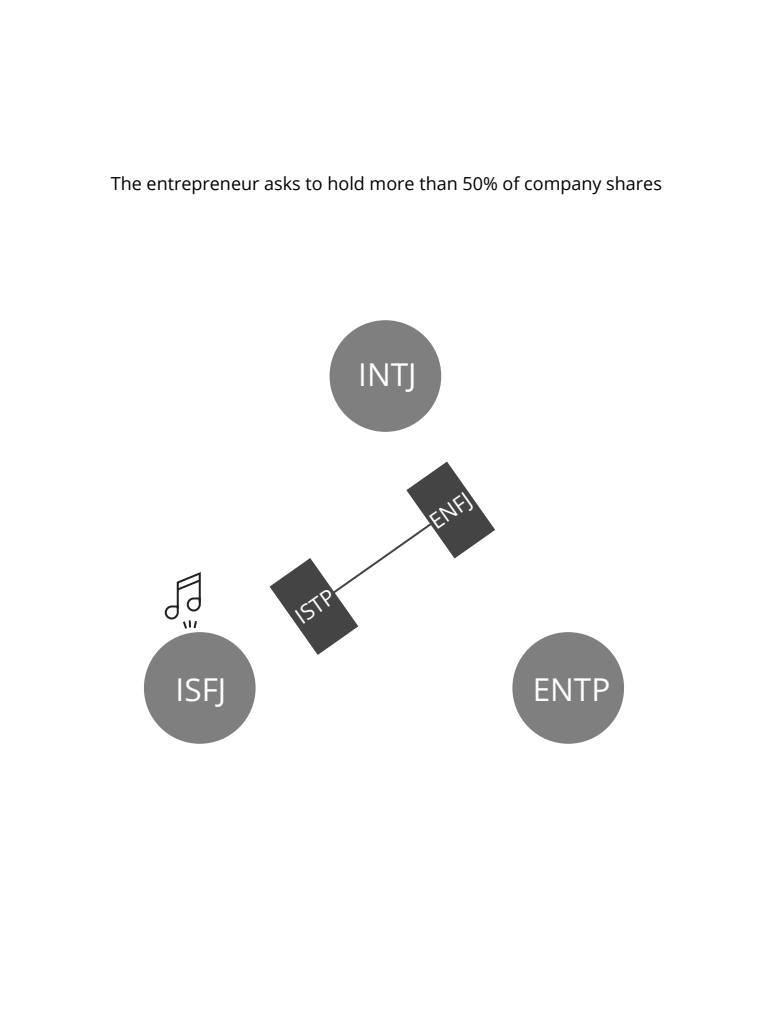
<style>
.page{position:relative;width:768px;height:1024px;background:#fff}
.page>*{position:absolute;margin:0;border:0;box-sizing:border-box;transform-origin:0 0}
.t1{font:31.5px "Open Sans";color:#fff}
.t2{font:21.8px "Open Sans";color:#fff}
.t3{font:18px "Open Sans";color:#000}
</style>
<div class="page">
<div style="left:330px;top:320px;width:111px;height:112px;background:#7f7f7f;border-radius:50%"></div>
<div style="left:144px;top:632px;width:112px;height:112px;background:#7f7f7f;border-radius:50%"></div>
<div style="left:512px;top:632px;width:112px;height:112px;background:#7f7f7f;border-radius:50%"></div>
<svg style="left:270px;top:462px;width:225px;height:193px"></svg>
<svg style="left:164px;top:572px;width:37px;height:57px"></svg>
<p class="t3" style="left:111px;top:171px;width:553px">The entrepreneur asks to hold more than 50% of company shares</p>
<h1 class="t1" style="left:358px;top:353px;width:60px">INTJ</h1>
<p class="t2" style="left:289px;top:606px;width:45px;rotate:-35deg">ISTP</p>
<p class="t2" style="left:423px;top:511px;width:47px;rotate:-35deg">ENFJ</p>
<h1 class="t1" style="left:176px;top:668px;width:52px">ISFJ</h1>
<h1 class="t1" style="left:533px;top:668px;width:79px">ENTP</h1>
</div>
